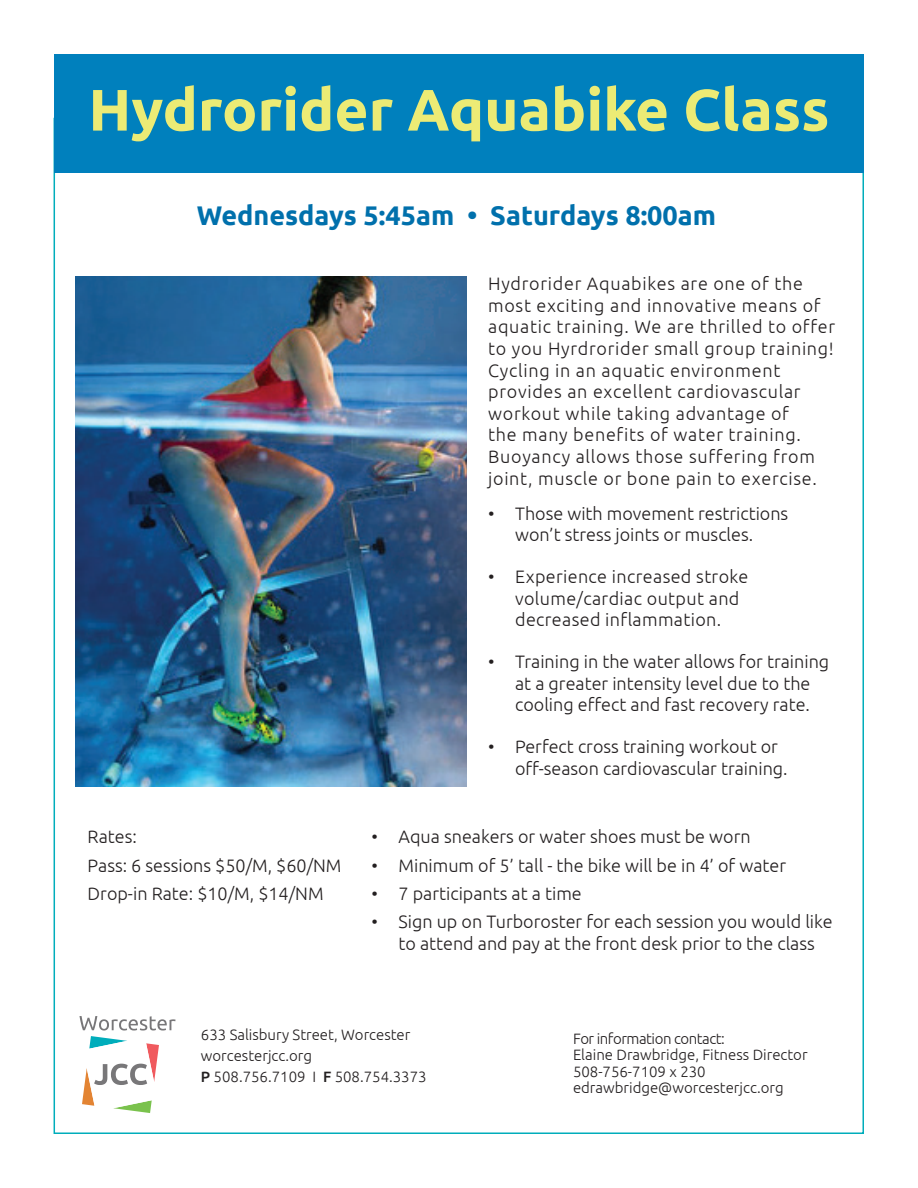
<style>
.page{position:relative;width:918px;height:1188px;background:#fff}
.page>*{position:absolute;margin:0;border:0;box-sizing:border-box;transform-origin:0 0}
.t1{font:700 58.5px "Ubuntu";color:#eceb75}
.t2{font:700 27px "Ubuntu";color:#0070ac}
.t3{font:300 18px/21.6px "Ubuntu";color:#231f20;text-align:center}
.t4{font:300 18px/21.6px "Ubuntu";letter-spacing:.04em;color:#231f20}
.t5{font:300 18px/21.6px "Ubuntu";letter-spacing:.02em;color:#231f20}
.t6{font:300 15px/16.5px "Ubuntu";color:#231f20}
.s1{font-weight:500}
</style>
<div class="page">
<svg style="left:79px;top:1016px;width:97px;height:97px"></svg>
<div style="left:54px;top:54px;width:810px;height:118px;background:#0080bd"></div>
<img style="left:76px;top:276px;width:391px;height:511px">
<h1 class="t1" style="left:88px;top:74px;width:743px">Hydrorider Aquabike Class</h1>
<h2 class="t2" style="left:197px;top:199px;width:521px">Wednesdays 5:45am • Saturdays 8:00am</h2>
<p class="t3" style="left:88px;top:822px;width:255px;line-height:28.3px;text-align:left">Rates:<br>Pass: 6 sessions $50/M, $60/NM<br>Drop-in Rate: $10/M, $14/NM</p>
<p class="t4" style="left:488px;top:272px;width:349px">Hydrorider Aquabikes are one of the most exciting and innovative means of aquatic training. We are thrilled to offer to you Hyrdrorider small group training!<br>Cycling in an aquatic environment provides an excellent cardiovascular workout while taking advantage of<br>the many benefits of water training.<br>Buoyancy allows those suffering from joint, muscle or bone pain to exercise.</p>
<p class="t3" style="left:488px;top:502px;width:302px">• Those with movement restrictions won’t stress joints or muscles.</p>
<p class="t5" style="left:515px;top:565px;width:235px;text-indent:-27px">• Experience increased stroke volume/cardiac output and decreased inflammation.</p>
<p class="t3" style="left:488px;top:650px;width:343px">• Training in the water allows for training at a greater intensity level due to the cooling effect and fast recovery rate.</p>
<p class="t3" style="left:515px;top:736px;width:274px;text-align:left;text-indent:-27px">• Perfect cross training workout or off-season cardiovascular training.</p>
<p class="t3" style="left:372px;top:826px;width:381px">• Aqua sneakers or water shoes must be worn</p>
<p class="t3" style="left:372px;top:854px;width:416px">• Minimum of 5’ tall - the bike will be in 4’ of water</p>
<p class="t3" style="left:372px;top:882px;width:212px">• 7 participants at a time</p>
<p class="t3" style="left:372px;top:911px;width:463px">• Sign up on Turboroster for each session you would like to attend and pay at the front desk prior to the class</p>
<p class="t6" style="left:201px;top:1024px;width:227px;line-height:21px">633 Salisbury Street, Worcester worcesterjcc.org<br><span class="s1">P</span> 508.756.7109 I <span class="s1">F</span> 508.754.3373</p>
<p class="t6" style="left:573px;top:1030px;width:236px">For information contact:<br>Elaine Drawbridge, Fitness Director<br>508-756-7109 x 230 edrawbridge@worcesterjcc.org</p>
</div>
